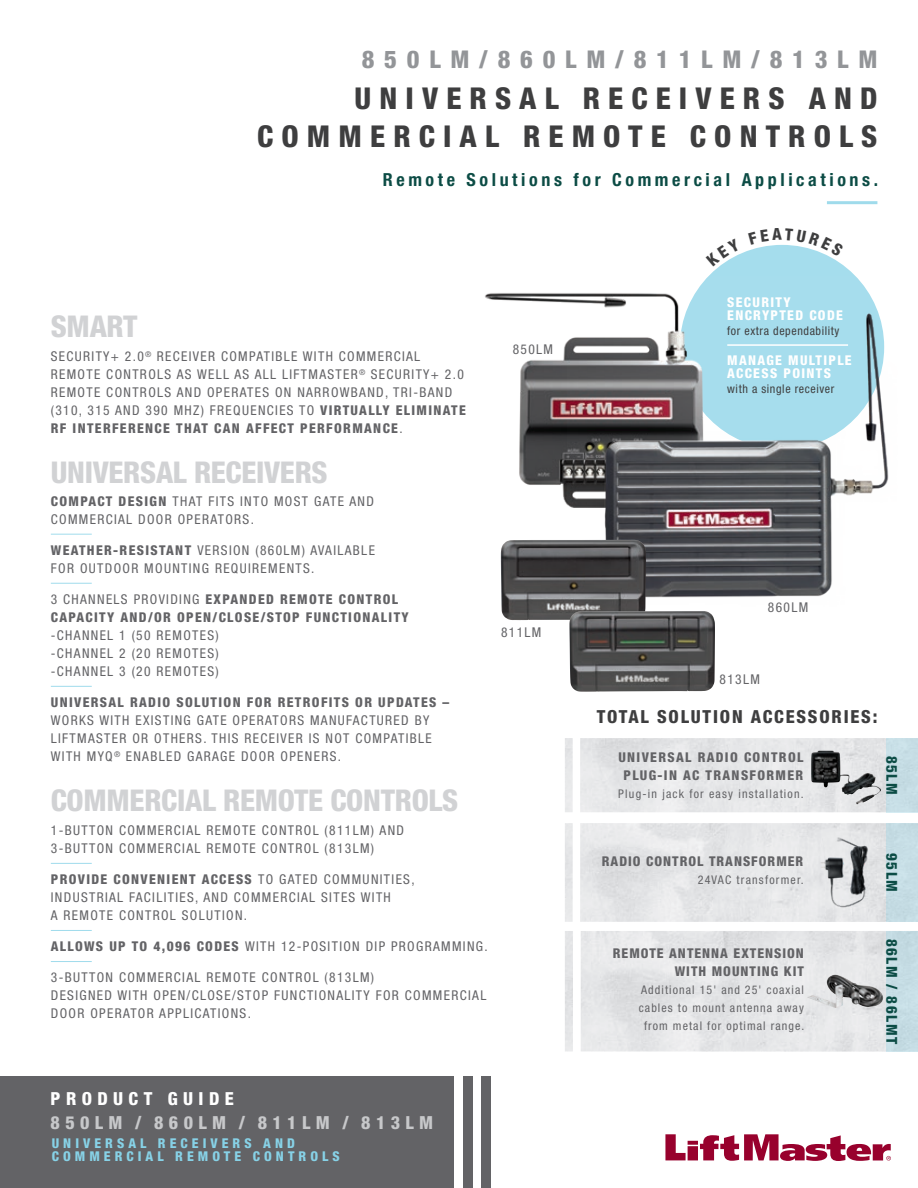
<style>
.page{position:relative;width:918px;height:1188px;background:#fff}
.page>*{position:absolute;margin:0;border:0;box-sizing:border-box;transform-origin:0 0}
.t1{font:800 condensed 30.15px/38.1px "Helvetica Neue LT Std";letter-spacing:.27em;color:#3e3e3f;text-align:right}
.t2{font:800 condensed 30px "Helvetica Neue LT Std";letter-spacing:-.01em;color:#d1d2d4}
.t3{font:800 condensed 24.45px "Helvetica Neue LT Std";letter-spacing:.4em;color:#939598}
.t4{font:700 condensed 18px "Helvetica Neue LT Std";letter-spacing:.2em;color:#0c4c45}
.t5{font:800 condensed 18px/24px "Helvetica Neue LT Std";letter-spacing:.3em;color:#c7c8ca}
.t6{font:800 condensed 18px "Helvetica Neue LT Std";letter-spacing:.1em;color:#3e3e3f}
.t7{font:800 condensed 15px "Helvetica Neue LT Std";letter-spacing:.1em;color:#0c4c45}
.t8{font:condensed 13.5px/18px "Helvetica Neue LT Std";letter-spacing:.1em;color:#636366}
.t9{font:800 condensed 13.5px/18px "Helvetica Neue LT Std";letter-spacing:.1em;color:#636366}
.t10{font:800 condensed 13.5px/18px "Helvetica Neue LT Std";letter-spacing:.075em;color:#636366;text-align:right}
.t11{font:800 condensed 13.5px/13px "Helvetica Neue LT Std";letter-spacing:.1em;color:#fff}
.t12{font:800 condensed 13.5px/13.5px "Helvetica Neue LT Std";letter-spacing:.3em;color:#87d2e7}
.t13{font:condensed 12px/18px "Helvetica Neue LT Std";letter-spacing:.09em;color:#636366;text-align:center}
.t14{font:condensed 12px "Helvetica Neue LT Std";letter-spacing:.05em;color:#3e3e3f}
.s1{font-weight:800}
.s2{font-weight:400}
.s3{color:#fff}
</style>
<div class="page">
<img style="left:565px;top:738px;width:321px;height:74px">
<div style="left:886px;top:738px;width:32px;height:74px;background:#c6dde5"></div>
<div style="left:886px;top:823px;width:32px;height:99px;background:#c6dde4"></div>
<img style="left:818px;top:836px;width:53px;height:73px">
<div style="left:0;top:1077px;width:454px;height:111px;background:#636366"></div>
<div style="left:482px;top:1077px;width:9px;height:111px;background:#636366"></div>
<div style="left:463px;top:1077px;width:9px;height:111px;background:#636366"></div>
<hr style="left:827px;top:201px;width:50px;height:3px;background:#87d2e7">
<hr style="left:51px;top:534px;width:41px;height:1px;background:#87d2e7">
<hr style="left:51px;top:583px;width:41px;height:1px;background:#87d2e7">
<hr style="left:51px;top:686px;width:41px;height:1px;background:#87d2e7">
<hr style="left:51px;top:863px;width:41px;height:1px;background:#87d2e7">
<hr style="left:51px;top:930px;width:41px;height:1px;background:#87d2e7">
<hr style="left:51px;top:961px;width:41px;height:1px;background:#87d2e7">
<div style="left:680px;top:245px;width:204px;height:204px;background:#a5dded;border-radius:50%"></div>
<img style="left:811px;top:751px;width:69px;height:48px">
<div style="left:886px;top:931px;width:32px;height:121px;background:#c5dce4"></div>
<img style="left:807px;top:975px;width:77px;height:33px">
<img style="left:485px;top:293px;width:83px;height:213px">
<img style="left:568px;top:276px;width:321px;height:322px">
<img style="left:501px;top:540px;width:145px;height:80px">
<img style="left:569px;top:611px;width:146px;height:81px">
<svg style="left:665px;top:1134px;width:226px;height:27px"></svg>
<svg style="left:719px;top:254px;width:21px;height:13px"></svg>
<svg style="left:748px;top:245px;width:82px;height:12px"></svg>
<p class="t3" style="left:362px;top:44px;width:517px">850LM/860LM/811LM/813LM</p>
<p class="t1" style="left:257px;top:79px;width:622px">UNIVERSAL RECEIVERS AND<br>COMMERCIAL REMOTE CONTROLS</p>
<p class="t4" style="left:383px;top:169px;width:497px">Remote Solutions for Commercial Applications.</p>
<p class="t2" style="left:51px;top:308px;width:88px">SMART</p>
<p class="t8" style="left:51px;top:347px;width:416px">SECURITY+ 2.0<sup>®</sup> RECEIVER COMPATIBLE WITH COMMERCIAL REMOTE CONTROLS AS WELL AS ALL LIFTMASTER<sup>®</sup> SECURITY+ 2.0<br>REMOTE CONTROLS AND OPERATES ON NARROWBAND, TRI-BAND (310, 315 AND 390 MHZ) FREQUENCIES TO <span class="s1">VIRTUALLY ELIMINATE RF INTERFERENCE THAT CAN AFFECT PERFORMANCE</span>.</p>
<p class="t2" style="left:51px;top:454px;width:278px">UNIVERSAL RECEIVERS</p>
<p class="t8" style="left:51px;top:492px;width:324px"><span class="s1">COMPACT DESIGN</span> THAT FITS INTO MOST GATE AND<br>COMMERCIAL DOOR OPERATORS.</p>
<p class="t8" style="left:51px;top:541px;width:326px"><span class="s1">WEATHER-RESISTANT</span> VERSION (860LM) AVAILABLE<br>FOR OUTDOOR MOUNTING REQUIREMENTS.</p>
<p class="t9" style="left:51px;top:590px;width:359px"><span class="s2">3 CHANNELS PROVIDING</span> EXPANDED REMOTE CONTROL<br>CAPACITY AND/OR OPEN/CLOSE/STOP FUNCTIONALITY</p>
<p class="t8" style="left:51px;top:626px;width:169px">-CHANNEL 1 (50 REMOTES)</p>
<p class="t8" style="left:51px;top:644px;width:169px">-CHANNEL 2 (20 REMOTES)</p>
<p class="t8" style="left:51px;top:662px;width:169px">-CHANNEL 3 (20 REMOTES)</p>
<p class="t8" style="left:51px;top:693px;width:400px"><span class="s1">UNIVERSAL RADIO SOLUTION FOR RETROFITS OR UPDATES – </span>WORKS WITH EXISTING GATE OPERATORS MANUFACTURED BY LIFTMASTER OR OTHERS. THIS RECEIVER IS NOT COMPATIBLE WITH MYQ<sup>®</sup> ENABLED GARAGE DOOR OPENERS.</p>
<p class="t2" style="left:51px;top:782px;width:409px">COMMERCIAL REMOTE CONTROLS</p>
<p class="t8" style="left:51px;top:821px;width:355px">1-BUTTON COMMERCIAL REMOTE CONTROL (811LM) AND<br>3-BUTTON COMMERCIAL REMOTE CONTROL (813LM)</p>
<p class="t8" style="left:51px;top:870px;width:365px"><span class="s1">PROVIDE CONVENIENT ACCESS</span> TO GATED COMMUNITIES,<br>INDUSTRIAL FACILITIES, AND COMMERCIAL SITES WITH<br>A REMOTE CONTROL SOLUTION.</p>
<p class="t8" style="left:51px;top:937px;width:438px"><span class="s1">ALLOWS UP TO 4,096 CODES</span> WITH 12-POSITION DIP PROGRAMMING.</p>
<p class="t8" style="left:51px;top:969px;width:437px">3-BUTTON COMMERCIAL REMOTE CONTROL (813LM)<br>DESIGNED WITH OPEN/CLOSE/STOP FUNCTIONALITY FOR COMMERCIAL<br>DOOR OPERATOR APPLICATIONS.</p>
<p class="t8" style="left:513px;top:340px;width:42px">850LM</p>
<p class="t8" style="left:501px;top:623px;width:42px">811LM</p>
<p class="t5" style="left:51px;top:1086px;width:384px"><span class="s3">PRODUCT GUIDE<br></span>850LM / 860LM / 811LM / 813LM</p>
<p class="t12" style="left:52px;top:1136px;width:289px">UNIVERSAL RECEIVERS AND<br>COMMERCIAL REMOTE CONTROLS</p>
<p class="t11" style="left:727px;top:296px;width:117px">SECURITY<br>ENCRYPTED CODE</p>
<p class="t14" style="left:727px;top:324px;width:114px">for extra dependability</p>
<p class="t11" style="left:727px;top:353px;width:126px">MANAGE MULTIPLE<br>ACCESS POINTS</p>
<p class="t14" style="left:727px;top:382px;width:109px">with a single receiver</p>
<p class="t8" style="left:768px;top:598px;width:42px">860LM</p>
<p class="t8" style="left:720px;top:670px;width:42px">813LM</p>
<p class="t6" style="left:597px;top:705px;width:282px">TOTAL SOLUTION ACCESSORIES:</p>
<p class="t9" style="left:618px;top:748px;width:186px;text-align:center">UNIVERSAL RADIO CONTROL<br>PLUG-IN AC TRANSFORMER</p>
<p class="t13" style="left:618px;top:785px;width:187px">Plug-in jack for easy installation.</p>
<p class="t7" style="left:901px;top:756px;width:40px;rotate:90deg">85LM</p>
<p class="t10" style="left:602px;top:852px;width:203px">RADIO CONTROL TRANSFORMER</p>
<p class="t13" style="left:698px;top:870px;width:108px">24VAC transformer.</p>
<p class="t10" style="left:613px;top:944px;width:193px">REMOTE ANTENNA EXTENSION<br>WITH MOUNTING KIT</p>
<p class="t13" style="left:639px;top:981px;width:167px">Additional 15' and 25' coaxial cables to mount antenna away from metal for optimal range.</p>
<p class="t7" style="left:901px;top:853px;width:40px;rotate:90deg">95LM</p>
<p class="t7" style="left:901px;top:939px;width:107px;rotate:90deg">86LM / 86LMT</p>
</div>
